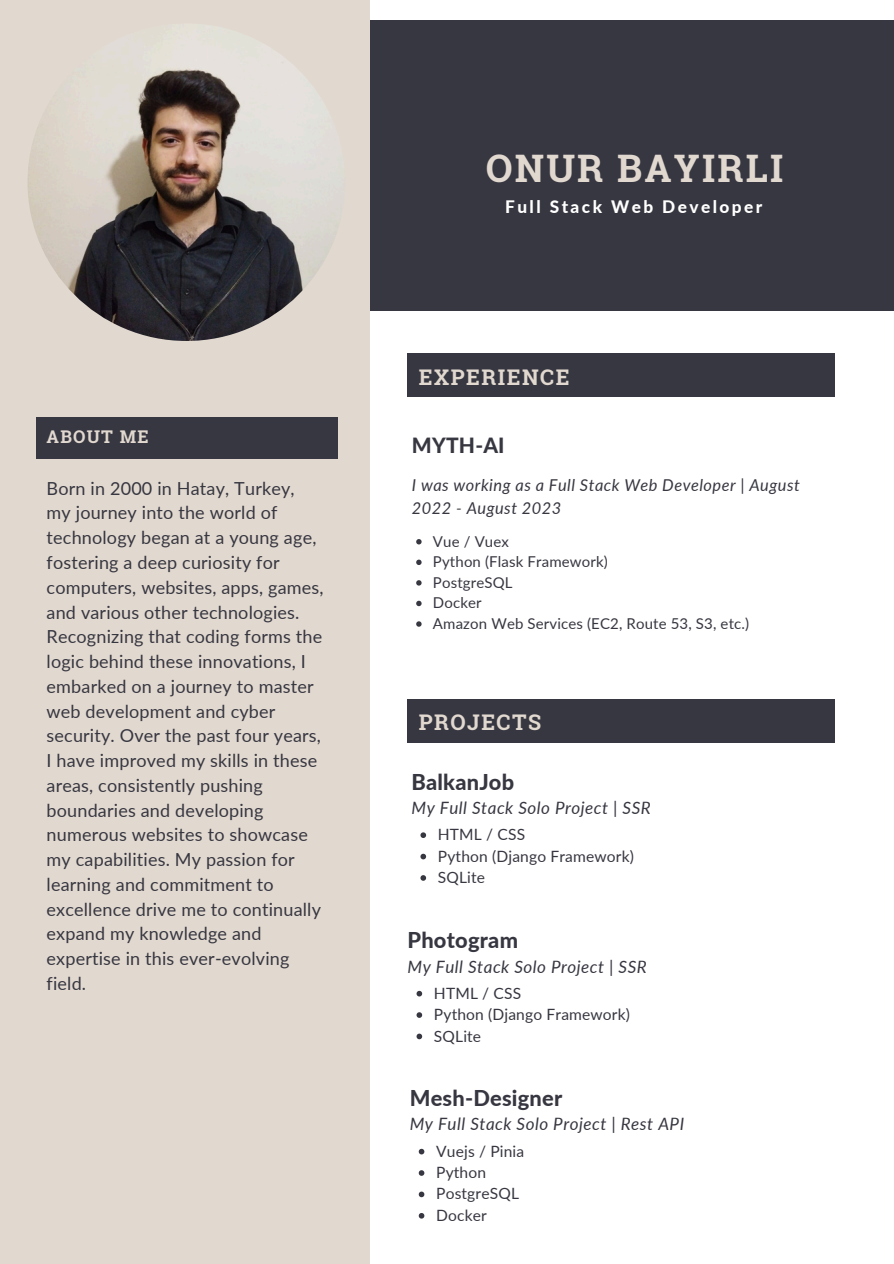
<style>
.page{position:relative;width:894px;height:1264px;background:#fff}
.page>*{position:absolute;margin:0;border:0;box-sizing:border-box;transform-origin:0 0}
.t1{font:700 37.95px "Roboto Slab";letter-spacing:.06em;color:#e1d8cf}
.t2{font:800 21.75px "Lato";letter-spacing:.01em;color:#373741}
.t3{font:700 21.6px "Roboto Slab";letter-spacing:.07em;color:#e1d8cf}
.t4{font:800 21px "Lato";letter-spacing:.01em;color:#373741}
.t5{font:18px/24.8px "Lato";letter-spacing:.01em;color:#373741}
.t6{font:700 17.55px "Roboto Slab";letter-spacing:.07em;color:#e1d8cf}
.t7{font:800 17.25px "Lato";letter-spacing:.14em;color:#fff}
.t8{font:italic 16.95px "Lato";letter-spacing:.03em;color:#373741}
.t9{font:italic 16.35px/22.6px "Lato";letter-spacing:.03em;color:#373741}
.t10{font:15.6px "Lato";letter-spacing:.01em;color:#373741}
.t11{font:15px "Lato";letter-spacing:.01em;color:#373741}
</style>
<div class="page">
<div style="left:337px;top:20px;width:556px;height:291px;background:#373741"></div>
<div style="left:0;top:0;width:370px;height:1263px;background:#e1d8cf"></div>
<div style="left:407px;top:353px;width:428px;height:44px;background:#373741"></div>
<div style="left:36px;top:417px;width:301px;height:41px;background:#373741"></div>
<img style="left:28px;top:23px;width:317px;height:318px;border-radius:50%">
<svg style="left:416px;top:539px;width:5px;height:5px"></svg>
<svg style="left:416px;top:559px;width:5px;height:6px"></svg>
<svg style="left:416px;top:580px;width:5px;height:5px"></svg>
<svg style="left:416px;top:600px;width:5px;height:6px"></svg>
<svg style="left:416px;top:621px;width:5px;height:5px"></svg>
<div style="left:407px;top:698px;width:428px;height:44px;background:#373741"></div>
<svg style="left:420px;top:832px;width:6px;height:6px"></svg>
<svg style="left:420px;top:853px;width:6px;height:6px"></svg>
<svg style="left:420px;top:875px;width:6px;height:5px"></svg>
<svg style="left:416px;top:990px;width:6px;height:6px"></svg>
<svg style="left:416px;top:1012px;width:6px;height:5px"></svg>
<svg style="left:416px;top:1033px;width:6px;height:6px"></svg>
<svg style="left:418px;top:1148px;width:6px;height:6px"></svg>
<svg style="left:418px;top:1170px;width:6px;height:5px"></svg>
<svg style="left:418px;top:1191px;width:6px;height:6px"></svg>
<svg style="left:418px;top:1213px;width:6px;height:5px"></svg>
<p class="t6" style="left:47px;top:425px;width:104px">ABOUT ME</p>
<h4 class="t5" style="left:47px;top:475px;width:278px">Born in 2000 in Hatay, Turkey,<br>my journey into the world of technology began at a young age, fostering a deep curiosity for computers, websites, apps, games, and various other technologies.<br>Recognizing that coding forms the logic behind these innovations, I embarked on a journey to master web development and cyber security. Over the past four years,<br>I have improved my skills in these areas, consistently pushing boundaries and developing numerous websites to showcase my capabilities. My passion for learning and commitment to excellence drive me to continually expand my knowledge and expertise in this ever-evolving field.</h4>
<h5 class="t1" style="left:485px;top:142px;width:299px">ONUR BAYIRLI</h5>
<h2 class="t7" style="left:505px;top:196px;width:258px">Full Stack Web Developer</h2>
<h1 class="t3" style="left:418px;top:362px;width:152px">EXPERIENCE</h1>
<h2 class="t4" style="left:412px;top:432px;width:94px">MYTH-AI</h2>
<h6 class="t9" style="left:412px;top:473px;width:389px">I was working as a Full Stack Web Developer | August<br>2022 - August 2023</h6>
<p class="t11" style="left:433px;top:532px;width:77px">Vue / Vuex</p>
<p class="t11" style="left:433px;top:552px;width:176px">Python (Flask Framework)</p>
<p class="t11" style="left:433px;top:573px;width:81px">PostgreSQL</p>
<p class="t11" style="left:433px;top:593px;width:50px">Docker</p>
<p class="t11" style="left:433px;top:614px;width:317px">Amazon Web Services (EC2, Route 53, S3, etc.)</p>
<h2 class="t3" style="left:418px;top:707px;width:124px">PROJECTS</h2>
<h3 class="t2" style="left:411px;top:768px;width:104px">BalkanJob</h3>
<h6 class="t10" style="left:438px;top:824px;width:89px">HTML / CSS</h6>
<p class="t10" style="left:438px;top:846px;width:197px">Python (Django Framework)</p>
<p class="t10" style="left:438px;top:867px;width:49px">SQLite</p>
<p class="t8" style="left:411px;top:797px;width:241px">My Full Stack Solo Project | SSR</p>
<h3 class="t2" style="left:407px;top:927px;width:112px">Photogram</h3>
<h6 class="t10" style="left:434px;top:983px;width:89px">HTML / CSS</h6>
<p class="t10" style="left:434px;top:1004px;width:197px">Python (Django Framework)</p>
<p class="t10" style="left:434px;top:1026px;width:49px">SQLite</p>
<p class="t8" style="left:407px;top:955px;width:241px">My Full Stack Solo Project | SSR</p>
<h3 class="t2" style="left:409px;top:1084px;width:154px">Mesh-Designer</h3>
<h6 class="t10" style="left:436px;top:1141px;width:89px">Vuejs / Pinia</h6>
<p class="t10" style="left:436px;top:1162px;width:51px">Python</p>
<p class="t10" style="left:436px;top:1183px;width:84px">PostgreSQL</p>
<p class="t10" style="left:436px;top:1205px;width:52px">Docker</p>
<p class="t8" style="left:409px;top:1113px;width:276px">My Full Stack Solo Project | Rest API</p>
</div>
